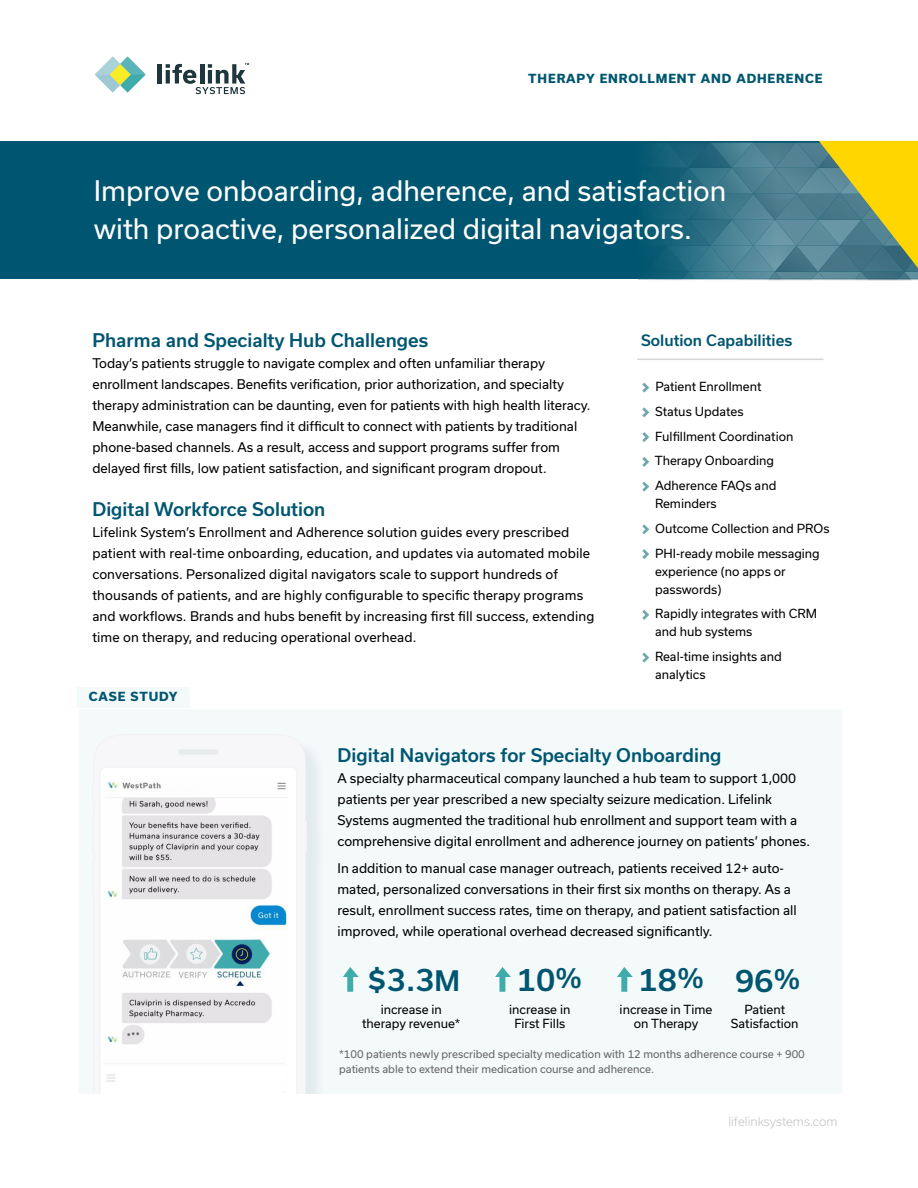
<style>
.page{position:relative;width:918px;height:1188px;background:#fff}
.page>*{position:absolute;margin:0;border:0;box-sizing:border-box;transform-origin:0 0}
.t1{font:500 30px "Usual";color:#005670}
.t2{font:27px/37.5px "Usual";color:#fff}
.t3{font:500 18px "Usual";color:#005670}
.t4{font:500 15px "Usual";color:#005670}
.t5{font:12.75px/21px "Usual";color:#000}
.t6{font:12px/24.8px "Usual";color:#000}
.t7{font:800 12px "Usual";letter-spacing:.07em;color:#005670}
.t8{font:300 12px "Usual";color:#c0c0c0}
.t9{font:10.5px/15px "Usual";color:#656565}
.s1{font-size:27px}
</style>
<div class="page">
<div style="left:79px;top:710px;width:763px;height:384px;background:#f4f9fa"></div>
<div style="left:78px;top:687px;width:112px;height:21px;background:#f4f9fa"></div>
<div style="left:0;top:142px;width:918px;height:137px;background:#005670"></div>
<svg style="left:642px;top:383px;width:7px;height:10px"></svg>
<svg style="left:642px;top:407px;width:7px;height:10px"></svg>
<svg style="left:642px;top:432px;width:7px;height:10px"></svg>
<svg style="left:642px;top:457px;width:7px;height:10px"></svg>
<svg style="left:642px;top:482px;width:7px;height:10px"></svg>
<svg style="left:642px;top:524px;width:7px;height:10px"></svg>
<svg style="left:642px;top:549px;width:7px;height:10px"></svg>
<svg style="left:642px;top:610px;width:7px;height:10px"></svg>
<svg style="left:642px;top:653px;width:7px;height:10px"></svg>
<hr style="left:637px;top:359px;width:186px;height:1px;background:#d6d6d6">
<svg style="left:624px;top:141px;width:294px;height:139px;background:#578473"></svg>
<svg style="left:95px;top:57px;width:51px;height:36px"></svg>
<hr style="left:158px;top:64px;width:4px;height:20px;background:#1f363d">
<svg style="left:166px;top:63px;width:83px;height:31px"></svg>
<svg style="left:343px;top:967px;width:16px;height:25px"></svg>
<svg style="left:495px;top:967px;width:16px;height:25px"></svg>
<svg style="left:617px;top:967px;width:16px;height:25px"></svg>
<img style="left:307px;top:736px;width:19px;height:358px">
<svg style="left:92px;top:734px;width:215px;height:360px"></svg>
<svg style="left:178px;top:749px;width:40px;height:6px"></svg>
<div style="left:100px;top:767px;width:197px;height:346px;background:#fff;border-radius:6px"></div>
<div style="left:100px;top:767px;width:197px;height:347px;border:1px solid #f2f2f2;border-radius:6px"></div>
<img style="left:106px;top:781px;width:181px;height:312px">
<div style="left:22px;top:1094px;width:867px;height:94px;background:#fff"></div>
<p class="t7" style="left:528px;top:72px;width:296px">THERAPY ENROLLMENT AND ADHERENCE</p>
<h2 class="t2" style="left:94px;top:172px;width:634px">Improve onboarding, adherence, and satisfaction with proactive, personalized digital navigators.</h2>
<h3 class="t3" style="left:92px;top:330px;width:337px">Pharma and Specialty Hub Challenges</h3>
<p class="t4" style="left:641px;top:331px;width:153px">Solution Capabilities</p>
<p class="t5" style="left:92px;top:353px;width:500px">Today’s patients struggle to navigate complex and often unfamiliar therapy enrollment landscapes. Benefits verification, prior authorization, and specialty therapy administration can be daunting, even for patients with high health literacy.<br>Meanwhile, case managers find it difficult to connect with patients by traditional phone-based channels. As a result, access and support programs suffer from delayed first fills, low patient satisfaction, and significant program dropout.</p>
<h3 class="t3" style="left:92px;top:499px;width:235px">Digital Workforce Solution</h3>
<p class="t5" style="left:92px;top:522px;width:504px">Lifelink System’s Enrollment and Adherence solution guides every prescribed patient with real-time onboarding, education, and updates via automated mobile conversations. Personalized digital navigators scale to support hundreds of thousands of patients, and are highly configurable to specific therapy programs and workflows. Brands and hubs benefit by increasing first fill success, extending time on therapy, and reducing operational overhead.</p>
<p class="t6" style="left:655px;top:374px;width:140px">Patient Enrollment<br>Status Updates<br>Fulfillment Coordination<br>Therapy Onboarding<br>Adherence FAQs and</p>
<p class="t6" style="left:655px;top:491px;width:176px">Reminders<br>Outcome Collection and PROs<br>PHI-ready mobile messaging</p>
<p class="t6" style="left:655px;top:562px;width:132px;line-height:18px">experience (no apps or passwords)</p>
<p class="t6" style="left:655px;top:605px;width:164px;line-height:18px">Rapidly integrates with CRM and hub systems</p>
<p class="t6" style="left:655px;top:648px;width:128px;line-height:18px">Real-time insights and analytics</p>
<p class="t7" style="left:89px;top:690px;width:90px">CASE STUDY</p>
<h3 class="t3" style="left:338px;top:745px;width:385px">Digital Navigators for Specialty Onboarding</h3>
<p class="t5" style="left:338px;top:768px;width:474px">A specialty pharmaceutical company launched a hub team to support 1,000 patients per year prescribed a new specialty seizure medication. Lifelink Systems augmented the traditional hub enrollment and support team with a comprehensive digital enrollment and adherence journey on patients’ phones.</p>
<p class="t5" style="left:338px;top:858px;width:461px">In addition to manual case manager outreach, patients received 12+ auto&shy;mated, personalized conversations in their first six months on therapy. As a result, enrollment success rates, time on therapy, and patient satisfaction all improved, while operational overhead decreased significantly.</p>
<h1 class="t1" style="left:368px;top:962px;width:94px">$3.3<span class="s1">M</span></h1>
<p class="t6" style="left:362px;top:1003px;width:100px;line-height:13.5px;text-align:center">increase in therapy revenue*</p>
<h1 class="t1" style="left:517px;top:962px;width:67px">10<span class="s1">%</span></h1>
<p class="t6" style="left:509px;top:1003px;width:63px;line-height:13.5px;text-align:center">increase in<br>First Fills</p>
<h1 class="t1" style="left:638px;top:963px;width:164px">18<span class="s1">%</span> 96<span class="s1">%</span></h1>
<p class="t6" style="left:620px;top:1003px;width:94px;line-height:13.5px;text-align:center">increase in Time on Therapy</p>
<p class="t6" style="left:731px;top:1003px;width:69px;line-height:13.5px;text-align:center">Patient<br>Satisfaction</p>
<p class="t9" style="left:339px;top:1047px;width:467px">*100 patients newly prescribed specialty medication with 12 months adherence course + 900 patients able to extend their medication course and adherence.</p>
<p class="t8" style="left:728px;top:1115px;width:111px">lifelinksystems.com</p>
</div>
